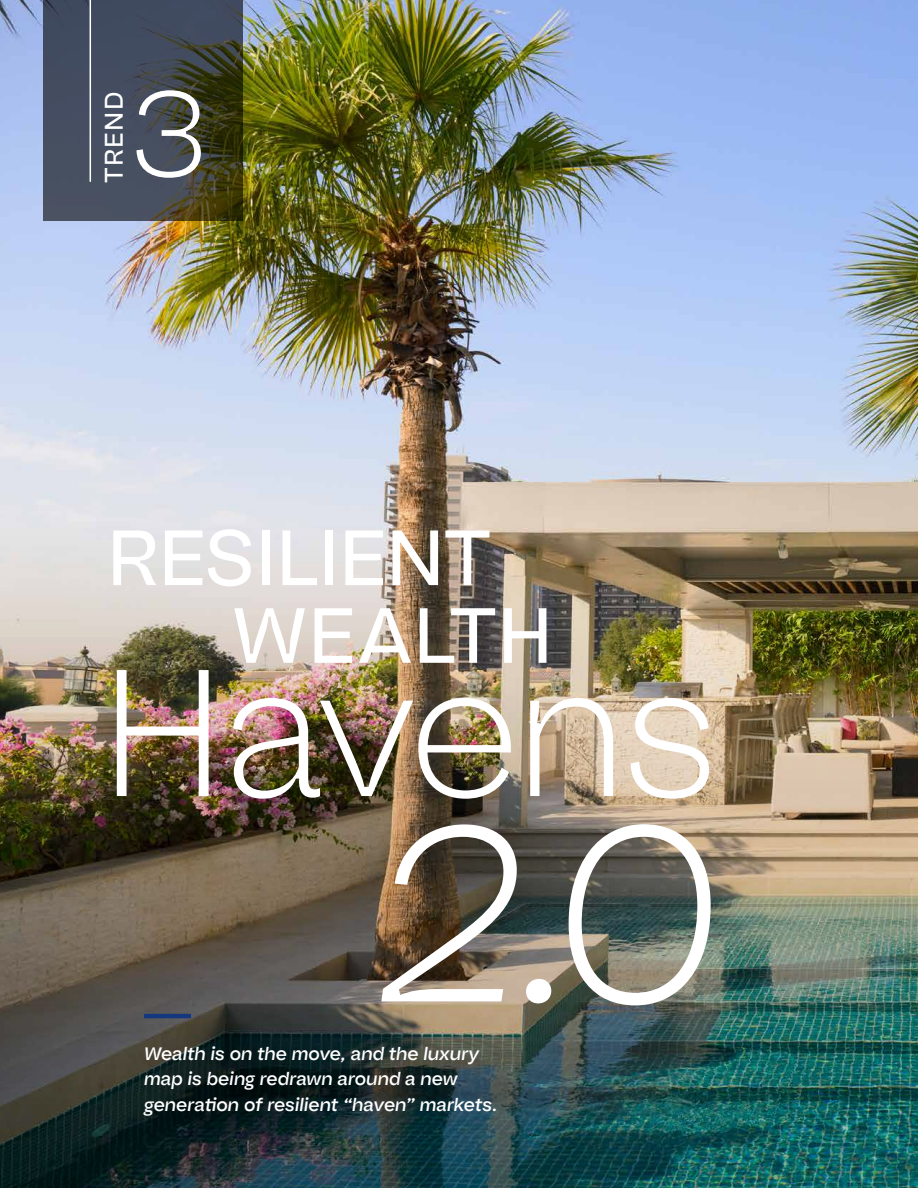
<style>
.page{position:relative;width:918px;height:1188px;background:#fff}
.page>*{position:absolute;margin:0;border:0;box-sizing:border-box;transform-origin:0 0}
.t1{font:italic 247.5px "Bauziet Norm Light";color:#fff}
.t2{font:180px "Bauziet Norm Light";letter-spacing:-.02em;color:#fff}
.t3{font:120px "Bauziet Norm Light";color:#fff}
.t4{font:78px "Bauziet Norm Regular";letter-spacing:-.005em;color:#fff}
.t5{font:25.5px "Bauziet Norm Regular";letter-spacing:.06em;color:#fff}
.t6{font:italic 18px/25.5px "Bauziet Norm Medium";color:#fff}
</style>
<div class="page">
<img style="left:0;top:0;width:918px;height:519px">
<img style="left:0;top:519px;width:918px;height:669px">
<svg style="left:43px;top:0;width:199px;height:221px;background:#42484f"></svg>
<hr style="left:90px;top:0;width:1px;height:182px;background:#fff">
<hr style="left:144px;top:1014px;width:47px;height:4px;background:#14377d">
<h3 class="t5" style="left:97px;top:183px;width:93px;rotate:-90deg">TREND</h3>
<h3 class="t3" style="left:129px;top:58px;width:80px">3</h3>
<h3 class="t4" style="left:107px;top:507px;width:386px">RESILIENT</h3>
<h3 class="t4" style="left:232px;top:585px;width:322px">WEALTH</h3>
<h2 class="t2" style="left:99px;top:619px;width:621px">Havens</h2>
<h1 class="t1" style="left:373px;top:758px;width:351px">2.0</h1>
<p class="t6" style="left:144px;top:1040px;width:337px">Wealth is on the move, and the luxury map is being redrawn around a new</p>
<p class="t6" style="left:144px;top:1091px;width:355px">generation of resilient “haven” markets.</p>
</div>
